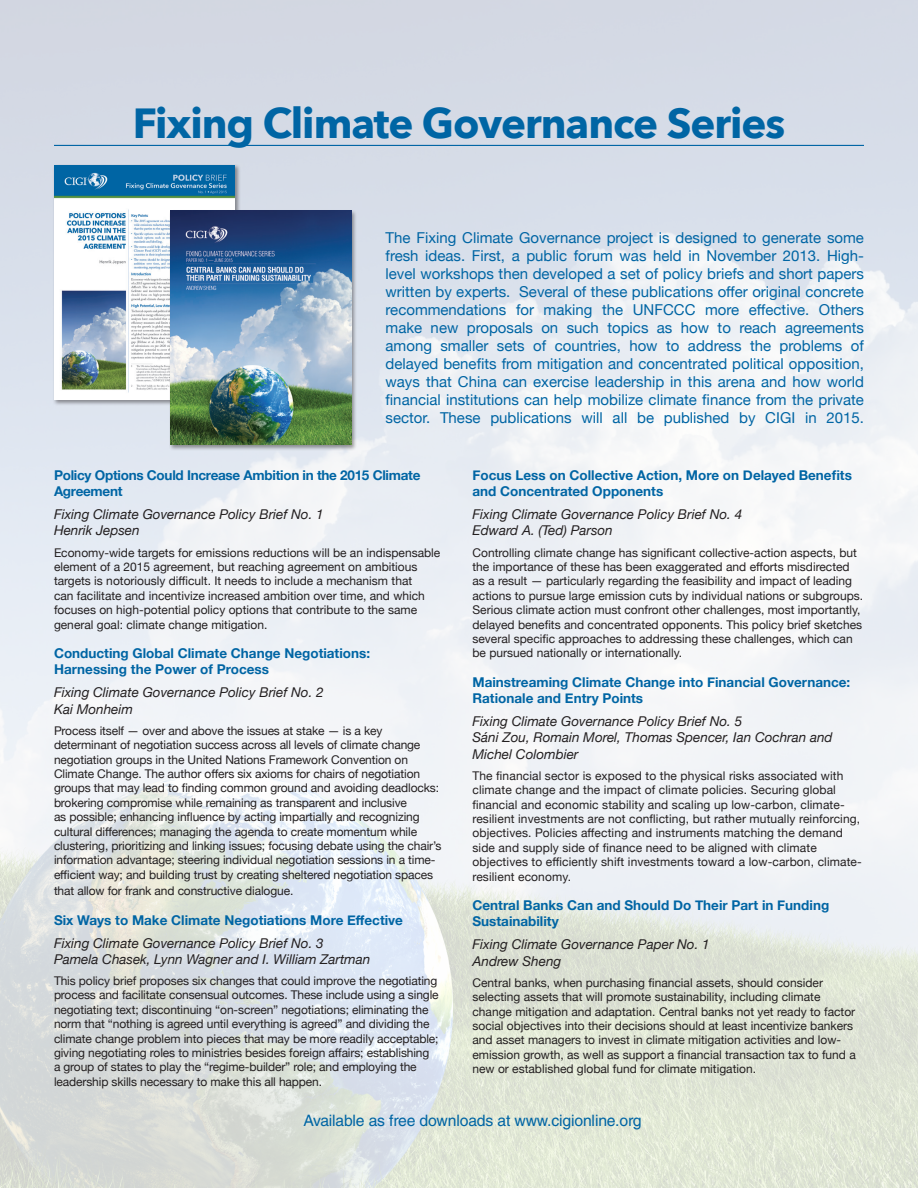
<style>
.page{position:relative;width:918px;height:1188px;background:#fff}
.page>*{position:absolute;margin:0;border:0;box-sizing:border-box;transform-origin:0 0}
.t1{font:700 42px "Avenir Next";letter-spacing:-.025em;color:#0065a4}
.t2{font:15.75px "Helvetica LT Std";letter-spacing:-.01em;color:#0065a4}
.t3{font:15px/18px "Helvetica Neue";color:#0065a4;text-align:justify}
.t4{font:italic 13.5px/16.2px "Helvetica Neue";color:#231f20}
.t5{font:700 13.5px/16.2px "Helvetica Neue";color:#0065a4}
.t6{font:700 13.5px/16.2px "Helvetica Neue";letter-spacing:-.02em;color:#0065a4}
.t7{font:12px/14.4px "Helvetica Neue";color:#231f20}
</style>
<div class="page">
<img style="left:0;top:0;width:918px;height:1188px">
<hr style="left:54px;top:145px;width:810px;height:1px;background:#0065a4">
<div style="left:53px;top:164px;width:188px;height:242px;background:#231f20;opacity:.46"></div>
<img style="left:54px;top:165px;width:181px;height:234px">
<div style="left:169px;top:209px;width:188px;height:242px;background:#231f20;opacity:.46"></div>
<img style="left:170px;top:211px;width:181px;height:234px">
<h1 class="t1" style="left:133px;top:87px;width:654px">Fixing Climate Governance Series</h1>
<p class="t3" style="left:386px;top:229px;width:480px">The Fixing Climate Governance project is designed to generate some fresh ideas. First, a public forum was held in November 2013. High&shy;level workshops then developed a set of policy briefs and short papers written by experts. Several of these publications offer original concrete recommendations for making the UNFCCC more effective. Others make new proposals on such topics as how to reach agreements among smaller sets of countries, how to address the problems of delayed benefits from mitigation and concentrated political opposition, ways that China can exercise leadership in this arena and how world financial institutions can help mobilize climate finance from the private sector. These publications will all be published by CIGI in 2015.</p>
<p class="t6" style="left:54px;top:467px;width:368px">Policy Options Could Increase Ambition in the 2015 Climate<br>Agreement</p>
<p class="t4" style="left:54px;top:507px;width:271px">Fixing Climate Governance Policy Brief No. 1<br>Henrik Jepsen</p>
<p class="t7" style="left:54px;top:546px;width:388px">Economy-wide targets for emissions reductions will be an indispensable element of a 2015 agreement, but reaching agreement on ambitious targets is notoriously difficult. It needs to include a mechanism that<br>can facilitate and incentivize increased ambition over time, and which focuses on high-potential policy options that contribute to the same general goal: climate change mitigation.</p>
<p class="t5" style="left:54px;top:646px;width:318px">Conducting Global Climate Change Negotiations:<br>Harnessing the Power of Process</p>
<p class="t4" style="left:54px;top:685px;width:271px">Fixing Climate Governance Policy Brief No. 2<br>Kai Monheim</p>
<p class="t7" style="left:54px;top:724px;width:389px">Process itself — over and above the issues at stake — is a key determinant of negotiation success across all levels of climate change negotiation groups in the United Nations Framework Convention on Climate Change. The author offers six axioms for chairs of negotiation groups that may lead to finding common ground and avoiding deadlocks: brokering compromise while remaining as transparent and inclusive<br>as possible; enhancing influence by acting impartially and recognizing cultural differences; managing the agenda to create momentum while clustering, prioritizing and linking issues; focusing debate using the chair’s information advantage; steering individual negotiation sessions in a time&shy;efficient way; and building trust by creating sheltered negotiation spaces</p>
<p class="t7" style="left:54px;top:884px;width:241px">that allow for frank and constructive dialogue.</p>
<p class="t5" style="left:54px;top:912px;width:351px">Six Ways to Make Climate Negotiations More Effective</p>
<p class="t4" style="left:54px;top:935px;width:318px">Fixing Climate Governance Policy Brief No. 3<br>Pamela Chasek, Lynn Wagner and I. William Zartman</p>
<p class="t7" style="left:54px;top:974px;width:386px">This policy brief proposes six changes that could improve the negotiating process and facilitate consensual outcomes. These include using a single negotiating text; discontinuing “on-screen” negotiations; eliminating the norm that “nothing is agreed until everything is agreed” and dividing the climate change problem into pieces that may be more readily acceptable; giving negotiating roles to ministries besides foreign affairs; establishing a group of states to play the “regime-builder” role; and employing the leadership skills necessary to make this all happen.</p>
<p class="t5" style="left:472px;top:467px;width:381px">Focus Less on Collective Action, More on Delayed Benefits and Concentrated Opponents</p>
<p class="t4" style="left:472px;top:507px;width:271px">Fixing Climate Governance Policy Brief No. 4<br>Edward A. (Ted) Parson</p>
<p class="t7" style="left:472px;top:546px;width:392px">Controlling climate change has significant collective-action aspects, but the importance of these has been exaggerated and efforts misdirected as a result — particularly regarding the feasibility and impact of leading actions to pursue large emission cuts by individual nations or subgroups.<br>Serious climate action must confront other challenges, most importantly, delayed benefits and concentrated opponents. This policy brief sketches several specific approaches to addressing these challenges, which can be pursued nationally or internationally.</p>
<p class="t5" style="left:472px;top:674px;width:379px">Mainstreaming Climate Change into Financial Governance:<br>Rationale and Entry Points</p>
<p class="t4" style="left:472px;top:714px;width:362px">Fixing Climate Governance Policy Brief No. 5<br>Sáni Zou, Romain Morel, Thomas Spencer, Ian Cochran and<br>Michel Colombier</p>
<p class="t7" style="left:472px;top:769px;width:391px">The financial sector is exposed to the physical risks associated with climate change and the impact of climate policies. Securing global financial and economic stability and scaling up low-carbon, climate&shy;resilient investments are not conflicting, but rather mutually reinforcing, objectives. Policies affecting and instruments matching the demand side and supply side of finance need to be aligned with climate objectives to efficiently shift investments toward a low-carbon, climate&shy;resilient economy.</p>
<p class="t5" style="left:472px;top:898px;width:358px">Central Banks Can and Should Do Their Part in Funding<br>Sustainability</p>
<p class="t4" style="left:472px;top:937px;width:239px">Fixing Climate Governance Paper No. 1<br>Andrew Sheng</p>
<p class="t7" style="left:472px;top:976px;width:385px">Central banks, when purchasing financial assets, should consider selecting assets that will promote sustainability, including climate change mitigation and adaptation. Central banks not yet ready to factor social objectives into their decisions should at least incentivize bankers and asset managers to invest in climate mitigation activities and low&shy;emission growth, as well as support a financial transaction tax to fund a new or established global fund for climate mitigation.</p>
<h2 class="t2" style="left:303px;top:1112px;width:340px">Available as free downloads at www.cigionline.org</h2>
</div>
